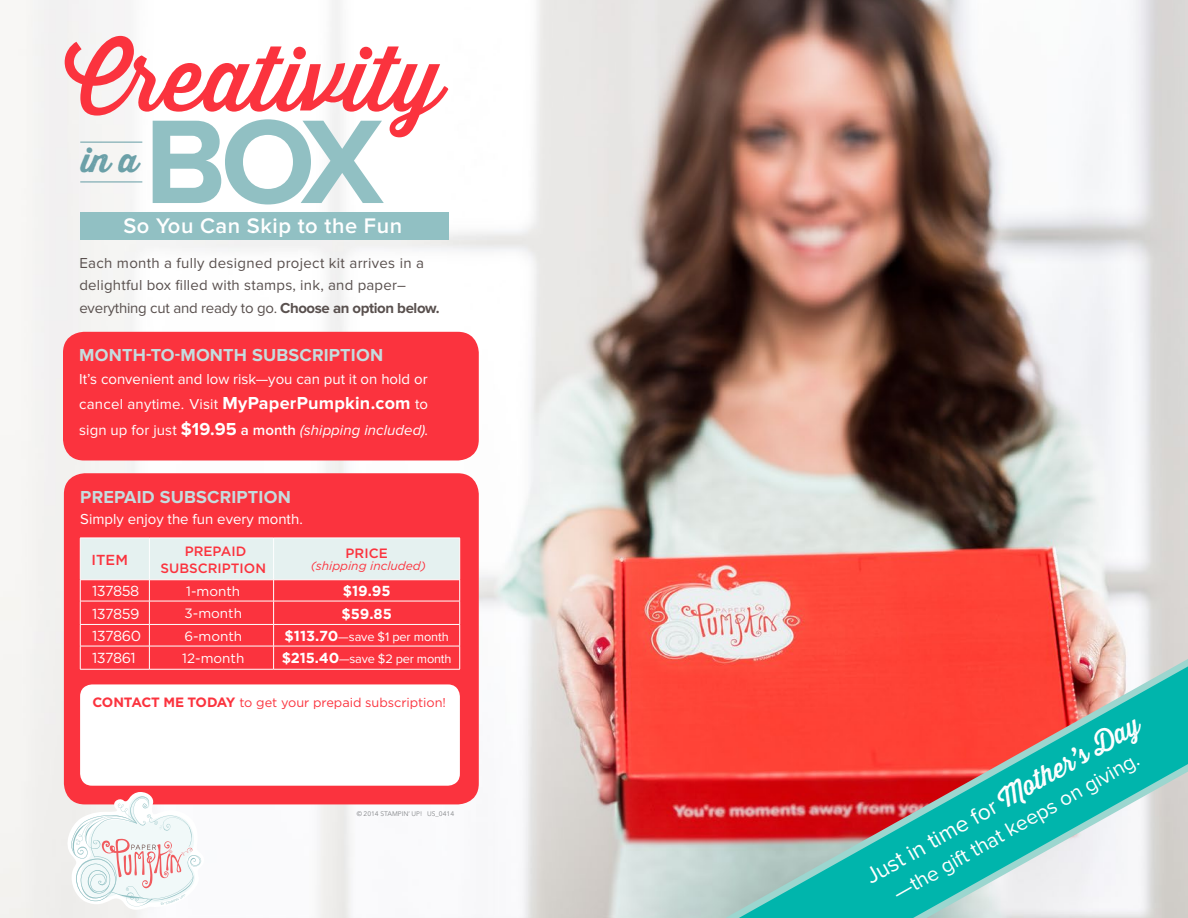
<style>
.page{position:relative;width:1188px;height:918px;background:#fff}
.page>*{position:absolute;margin:0;border:0;box-sizing:border-box;transform-origin:0 0}
.t1{font:700 123.45px "Proxima Nova";color:#91c0c3}
.t2{font:500 89.25px "Thirsty Script";color:#fb333e}
.t3{font:33.6px "Thirsty Rough Bol";color:#6ba0a8}
.t4{font:26.25px "Thirsty Rough Reg";color:#fff}
.t5{font:23.1px "Proxima Nova";color:#fff}
.t6{font:600 21.9px "Proxima Nova";letter-spacing:.025em;color:#fff}
.t7{font:21px "Proxima Nova";color:#fff}
.t8{font:700 18px "Proxima Nova";letter-spacing:.01em;color:#c5dcde}
.t9{font:15px/25.5px "Proxima Nova";color:#fff}
.t10{font:15px "Proxima Nova";letter-spacing:.015em;color:#59504e}
.t11{font:15px "Proxima Nova";letter-spacing:-.015em;color:#59504e}
.t12{font:italic 15px "Proxima Nova";letter-spacing:.005em;color:#fff}
.t13{font:14.55px "Gotham";letter-spacing:-.035em;color:#fff}
.t14{font:700 14.55px "Gotham";color:#fff}
.t15{font:500 14.55px "Gotham";color:#fb333e}
.t16{font:13.5px "Gotham";color:#fff}
.t17{font:500 13.5px/16.5px "Gotham";color:#fb333e;text-align:center}
.t18{font:12.75px "Proxima Nova";letter-spacing:-.01em;color:#fff}
.t19{font:12.75px "Gotham";letter-spacing:-.005em;color:#fb333e}
.t20{font:italic 12px "Gotham";color:#fb333e}
.t21{font:6.6px "Avenir Next LT Pro";color:#808285}
.s1{font-weight:700}
.s2{font-weight:700;font-size:18px}
.s3{font-style:normal}
.s4{font-weight:700;font-style:normal;font-size:18px}
.s5{font-weight:600;font-style:normal}
.s6{font-family:"Gotham";font-weight:700;font-size:14.55px}
.s7{font-weight:700;font-size:13.5px}
.s8{font-size:22.65px}
</style>
<div class="page">
<img style="left:0;top:0;width:1188px;height:918px">
<svg style="left:664px;top:619px;width:524px;height:299px;background:#b3867f"></svg>
<div style="left:80px;top:213px;width:368px;height:27px;background:#91c0c3"></div>
<hr style="left:80px;top:181px;width:62px;height:1px;background:#6ba0a8">
<hr style="left:80px;top:142px;width:62px;height:1px;background:#6ba0a8">
<div style="left:64px;top:473px;width:415px;height:331px;background:#fb333e;border-radius:21px"></div>
<div style="left:80px;top:684px;width:380px;height:102px;background:#fff;border-radius:12px"></div>
<svg style="left:80px;top:538px;width:380px;height:131px"></svg>
<hr style="left:80px;top:669px;width:69px;height:1px;background:#fff">
<hr style="left:149px;top:669px;width:125px;height:1px;background:#fff">
<hr style="left:274px;top:669px;width:186px;height:1px;background:#fff">
<div style="left:63px;top:332px;width:416px;height:129px;background:#fb333e;border-radius:21px"></div>
<svg style="left:62px;top:792px;width:145px;height:119px"></svg>
<p class="t2" style="left:65px;top:13px;width:380px">Creativity</p>
<p class="t3" style="left:81px;top:134px;width:59px">in a</p>
<p class="t1" style="left:145px;top:91px;width:240px">BOX</p>
<p class="t6" style="left:123px;top:213px;width:280px">So You Can Skip to the Fun</p>
<p class="t10" style="left:79px;top:254px;width:346px">Each month a fully designed project kit arrives in a</p>
<p class="t10" style="left:79px;top:277px;width:328px">delightful box filled with stamps, ink, and paper–</p>
<p class="t11" style="left:79px;top:299px;width:362px">everything cut and ready to go. <span class="s1">Choose an option below.</span></p>
<p class="t8" style="left:79px;top:345px;width:305px">MONTH-TO-MONTH SUBSCRIPTION</p>
<p class="t9" style="left:79px;top:366px;width:351px">It’s convenient and low risk—you can put it on hold or cancel anytime. Visit <span class="s2">MyPaperPumpkin.com</span> to</p>
<p class="t12" style="left:79px;top:422px;width:351px"><span class="s3">sign up for just</span> <span class="s4">$19.95</span> <span class="s5">a month</span> (shipping included).</p>
<p class="t8" style="left:80px;top:487px;width:212px">PREPAID SUBSCRIPTION</p>
<p class="t9" style="left:80px;top:507px;width:224px">Simply enjoy the fun every month.</p>
<p class="t15" style="left:91px;top:550px;width:38px">ITEM</p>
<p class="t17" style="left:161px;top:543px;width:107px">PREPAID<br>SUBSCRIPTION</p>
<p class="t17" style="left:345px;top:545px;width:44px">PRICE</p>
<p class="t20" style="left:311px;top:558px;width:117px">(shipping included)</p>
<p class="t13" style="left:92px;top:582px;width:49px">137858</p>
<p class="t16" style="left:186px;top:582px;width:55px">1-month</p>
<p class="t14" style="left:343px;top:581px;width:49px">$19.95</p>
<p class="t13" style="left:92px;top:604px;width:49px">137859</p>
<p class="t16" style="left:185px;top:605px;width:59px">3-month</p>
<p class="t14" style="left:341px;top:604px;width:52px">$59.85</p>
<p class="t13" style="left:92px;top:627px;width:50px">137860</p>
<p class="t16" style="left:184px;top:627px;width:59px">6-month</p>
<p class="t18" style="left:285px;top:629px;width:166px"><span class="s6">$113.70</span>—save $1 per month</p>
<p class="t13" style="left:92px;top:649px;width:45px">137861</p>
<p class="t16" style="left:182px;top:650px;width:64px">12-month</p>
<p class="t18" style="left:282px;top:652px;width:171px"><span class="s6">$215.40</span>—save $2 per month</p>
<p class="t19" style="left:92px;top:695px;width:355px"><span class="s7">CONTACT ME TODAY</span> to get your prepaid subscription!</p>
<p class="t21" style="left:357px;top:809px;width:99px">© 2014 STAMPIN’ UP! US_0414</p>
<p class="t4" style="left:990px;top:785px;width:160px;rotate:-30deg">Mother’s Day</p>
<p class="t7" style="left:890px;top:885px;width:280px;rotate:-30deg"><span class="s8">—</span>the gift that keeps on giving.</p>
<p class="t5" style="left:861px;top:865px;width:149px;rotate:-29deg">Just in time for</p>
</div>
